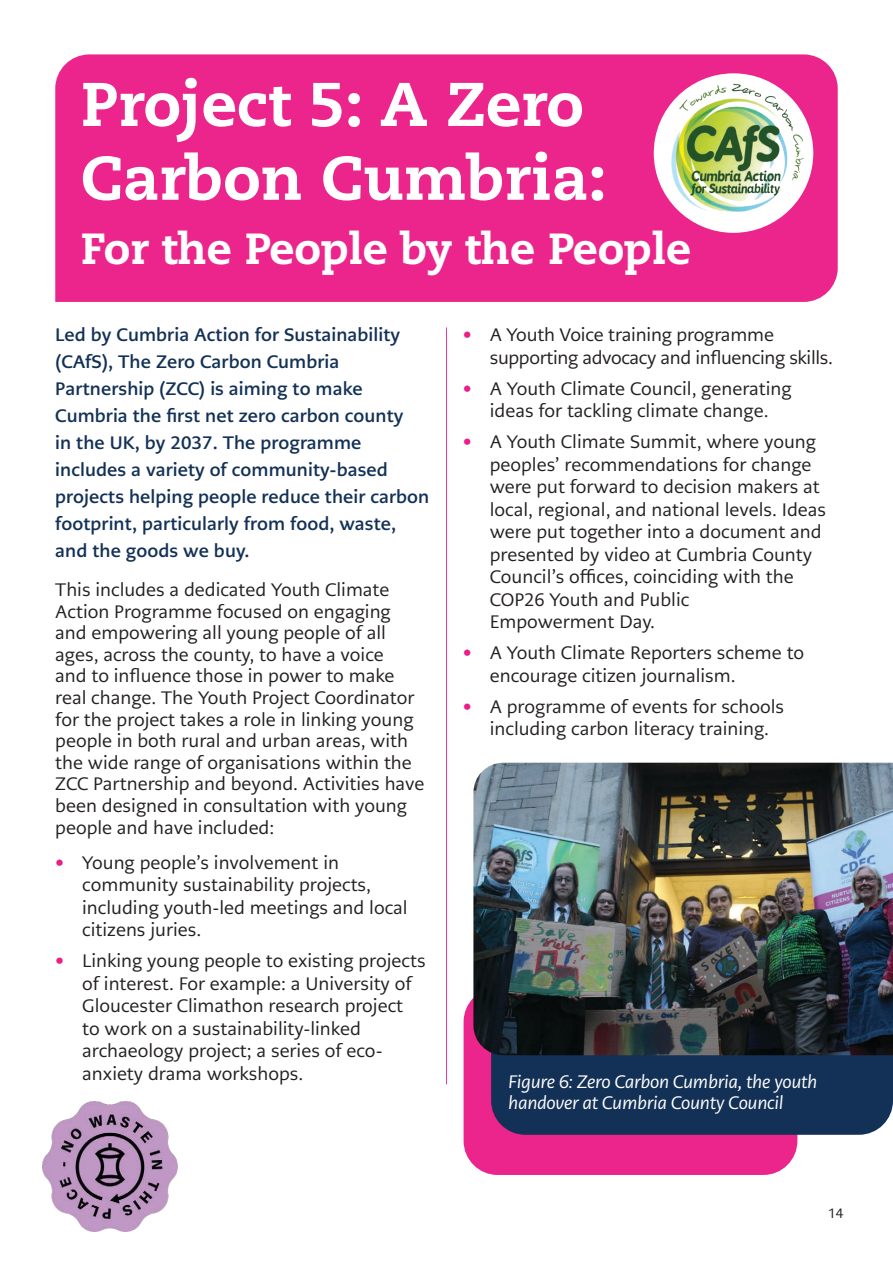
<style>
.page{position:relative;width:893px;height:1263px;background:#fff}
.page>*{position:absolute;margin:0;border:0;box-sizing:border-box;transform-origin:0 0}
.t1{font:800 61.5px/73.8px "Caecilia LT Pro 85";color:#fff}
.t2{font:800 43.5px "Caecilia LT Pro 85";color:#fff}
.t3{font:18px/22.5px "PMN Caecilia Sans Text";color:#231f20}
.t4{font:700 18px/27px "PMN Caecilia Sans Text";letter-spacing:.005em;color:#133156}
.t5{font:18px/22.5px "PMN Caecilia Sans Text";letter-spacing:-.02em;color:#231f20}
.t6{font:italic 18px/21px "PMN Caecilia Sans Text";letter-spacing:-.02em;color:#fff}
.t7{font:13.5px "PMN Caecilia Sans Text";color:#231f20}
.s1{font-weight:700;color:#ea1e89}
</style>
<div class="page">
<div style="left:55px;top:54px;width:783px;height:248px;background:#eb258b"></div>
<hr style="left:446px;top:327px;width:1px;height:757px;background:#eb258b">
<div style="left:654px;top:73px;width:159px;height:160px;background:#fff;border-radius:50%"></div>
<img style="left:663px;top:78px;width:147px;height:146px">
<img style="left:42px;top:1101px;width:136px;height:131px">
<div style="left:464px;top:998px;width:333px;height:177px;background:#eb258b"></div>
<div style="left:491px;top:1055px;width:402px;height:80px;background:#133156"></div>
<img style="left:473px;top:763px;width:420px;height:292px">
<h1 class="t1" style="left:81px;top:66px;width:527px">Project 5: A Zero<br>Carbon Cumbria:</h1>
<h2 class="t2" style="left:81px;top:219px;width:612px">For the People by the People</h2>
<p class="t4" style="left:55px;top:321px;width:376px">Led by Cumbria Action for Sustainability (CAfS), The Zero Carbon Cumbria Partnership (ZCC) is aiming to make Cumbria the first net zero carbon county<br>in the UK, by 2037. The programme includes a variety of community-based projects helping people reduce their carbon footprint, particularly from food, waste, and the goods we buy.</p>
<p class="t3" style="left:55px;top:579px;width:371px;line-height:21.6px">This includes a dedicated Youth Climate Action Programme focused on engaging and empowering all young people of all ages, across the county, to have a voice<br>and to influence those in power to make real change. The Youth Project Coordinator for the project takes a role in linking young people in both rural and urban areas, with the wide range of organisations within the ZCC Partnership and beyond. Activities have been designed in consultation with young people and have included:</p>
<p class="t3" style="left:82px;top:851px;width:327px;text-indent:-27px"><span class="s1">•</span> Young people’s involvement in community sustainability projects, including youth-led meetings and local citizens juries.</p>
<p class="t3" style="left:82px;top:950px;width:345px;text-indent:-27px"><span class="s1">•</span> Linking young people to existing projects of interest. For example: a University of Gloucester Climathon research project<br>to work on a sustainability-linked archaeology project; a series of eco&shy;anxiety drama workshops.</p>
<p class="t5" style="left:490px;top:324px;width:345px;text-indent:-27px"><span class="s1">•</span> A Youth Voice training programme supporting advocacy and influencing skills.</p>
<p class="t3" style="left:463px;top:377px;width:331px;text-align:center"><span class="s1">•</span> A Youth Climate Council, generating ideas for tackling climate change.</p>
<p class="t3" style="left:490px;top:431px;width:338px;text-indent:-27px"><span class="s1">•</span> A Youth Climate Summit, where young peoples’ recommendations for change were put forward to decision makers at local, regional, and national levels. Ideas were put together into a document and presented by video at Cumbria County Council’s offices, coinciding with the COP26 Youth and Public<br>Empowerment Day.</p>
<p class="t3" style="left:490px;top:642px;width:316px;text-indent:-27px"><span class="s1">•</span> A Youth Climate Reporters scheme to encourage citizen journalism.</p>
<p class="t3" style="left:490px;top:695px;width:296px;text-indent:-27px"><span class="s1">•</span> A programme of events for schools including carbon literacy training.</p>
<p class="t6" style="left:508px;top:1071px;width:311px">Figure 6: Zero Carbon Cumbria, the youth handover at Cumbria County Council</p>
<p class="t7" style="left:828px;top:1205px;width:17px">14</p>
</div>
